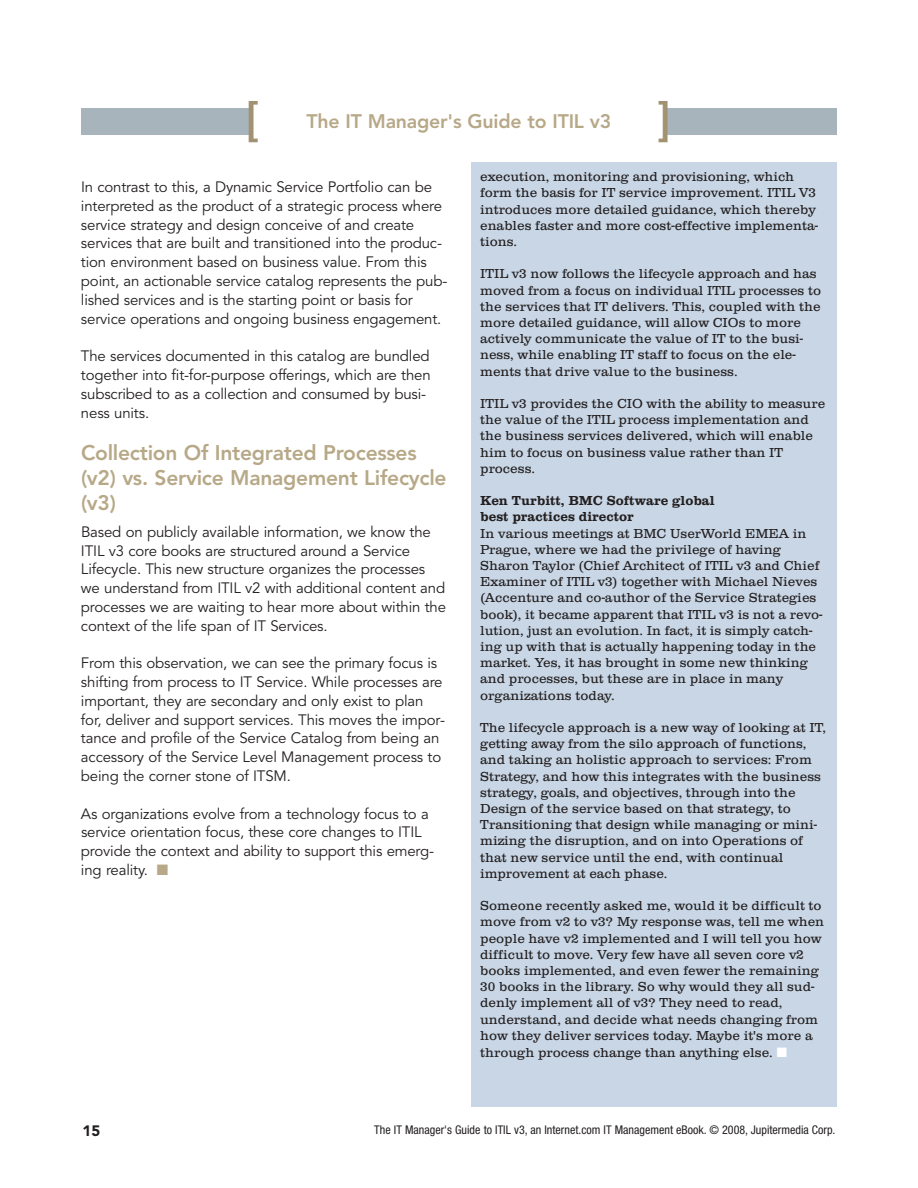
<style>
.page{position:relative;width:918px;height:1188px;background:#fff}
.page>*{position:absolute;margin:0;border:0;box-sizing:border-box;transform-origin:0 0}
.t1{font:800 46.5px "Avenir";color:#a19271}
.t2{font:800 21px/25.2px "Avenir";letter-spacing:-.01em;color:#b7a887}
.t3{font:800 19.5px "Avenir";letter-spacing:-.01em;color:#b7a887}
.t4{font:15px/18.8px "Avenir";letter-spacing:-.01em;color:#231f20}
.t5{font:900 15px "Avenir";color:#231f20}
.t6{font:13.5px/16.2px "Clarendon T Ligh";color:#231f20}
.t7{font:700 13.5px/16.2px "Clarendon T";color:#231f20}
.t8{font:condensed 12px "Helvetica Neue";color:#231f20}
.s1{color:#fff}
.s2{color:#b7a887}
</style>
<div class="page">
<div style="left:81px;top:108px;width:171px;height:27px;background:#a8b4bc"></div>
<div style="left:666px;top:108px;width:171px;height:27px;background:#a8b4bc"></div>
<div style="left:471px;top:162px;width:366px;height:945px;background:#c8d6e5"></div>
<h1 class="t1" style="left:246px;top:100px;width:14px">[</h1>
<h1 class="t1" style="left:658px;top:100px;width:14px">]</h1>
<p class="t6" style="left:480px;top:168px;width:339px">execution, monitoring and provisioning, which form the basis for IT service improvement. ITIL V3 introduces more detailed guidance, which thereby enables faster and more cost-effective implementa&shy;tions.</p>
<p class="t6" style="left:480px;top:266px;width:342px">ITIL v3 now follows the lifecycle approach and has moved from a focus on individual ITIL processes to the services that IT delivers. This, coupled with the more detailed guidance, will allow CIOs to more actively communicate the value of IT to the busi&shy;ness, while enabling IT staff to focus on the ele&shy;ments that drive value to the business.</p>
<p class="t6" style="left:480px;top:395px;width:347px">ITIL v3 provides the CIO with the ability to measure the value of the ITIL process implementation and the business services delivered, which will enable him to focus on business value rather than IT process.</p>
<p class="t7" style="left:480px;top:492px;width:236px">Ken Turbitt, BMC Software global best practices director</p>
<p class="t6" style="left:480px;top:525px;width:344px">In various meetings at BMC UserWorld EMEA in Prague, where we had the privilege of having Sharon Taylor (Chief Architect of ITIL v3 and Chief Examiner of ITIL v3) together with Michael Nieves (Accenture and co-author of the Service Strategies book), it became apparent that ITIL v3 is not a revo&shy;lution, just an evolution. In fact, it is simply catch&shy;ing up with that is actually happening today in the market. Yes, it has brought in some new thinking and processes, but these are in place in many organizations today.</p>
<p class="t6" style="left:480px;top:719px;width:348px">The lifecycle approach is a new way of looking at IT, getting away from the silo approach of functions, and taking an holistic approach to services: From Strategy, and how this integrates with the business strategy, goals, and objectives, through into the Design of the service based on that strategy, to Transitioning that design while managing or mini&shy;mizing the disruption, and on into Operations of that new service until the end, with continual improvement at each phase.</p>
<p class="t6" style="left:480px;top:897px;width:346px">Someone recently asked me, would it be difficult to move from v2 to v3? My response was, tell me when people have v2 implemented and I will tell you how difficult to move. Very few have all seven core v2 books implemented, and even fewer the remaining 30 books in the library. So why would they all sud&shy;denly implement all of v3? They need to read, understand, and decide what needs changing from how they deliver services today. Maybe it's more a through process change than anything else. <span class="s1">■</span></p>
<h3 class="t3" style="left:307px;top:113px;width:306px">The IT Manager's Guide to ITIL v3</h3>
<p class="t4" style="left:81px;top:179px;width:368px">In contrast to this, a Dynamic Service Portfolio can be interpreted as the product of a strategic process where service strategy and design conceive of and create services that are built and transitioned into the produc&shy;tion environment based on business value. From this point, an actionable service catalog represents the pub&shy;lished services and is the starting point or basis for service operations and ongoing business engagement.</p>
<p class="t4" style="left:81px;top:348px;width:351px">The services documented in this catalog are bundled together into fit-for-purpose offerings, which are then subscribed to as a collection and consumed by busi&shy;ness units.</p>
<h2 class="t2" style="left:81px;top:442px;width:367px">Collection Of Integrated Processes (v2) vs. Service Management Lifecycle (v3)</h2>
<p class="t4" style="left:81px;top:523px;width:367px">Based on publicly available information, we know the ITIL v3 core books are structured around a Service Lifecycle. This new structure organizes the processes we understand from ITIL v2 with additional content and processes we are waiting to hear more about within the context of the life span of IT Services.</p>
<p class="t4" style="left:81px;top:655px;width:366px">From this observation, we can see the primary focus is shifting from process to IT Service. While processes are important, they are secondary and only exist to plan for, deliver and support services. This moves the impor&shy;tance and profile of the Service Catalog from being an accessory of the Service Level Management process to being the corner stone of ITSM.</p>
<p class="t4" style="left:81px;top:805px;width:355px">As organizations evolve from a technology focus to a service orientation focus, these core changes to ITIL provide the context and ability to support this emerg&shy;ing reality. <span class="s2">■</span></p>
<p class="t5" style="left:82px;top:1125px;width:19px">15</p>
<p class="t8" style="left:374px;top:1126px;width:463px">The IT Manager's Guide to ITIL v3, an Internet.com IT Management eBook. © 2008, Jupitermedia Corp.</p>
</div>
